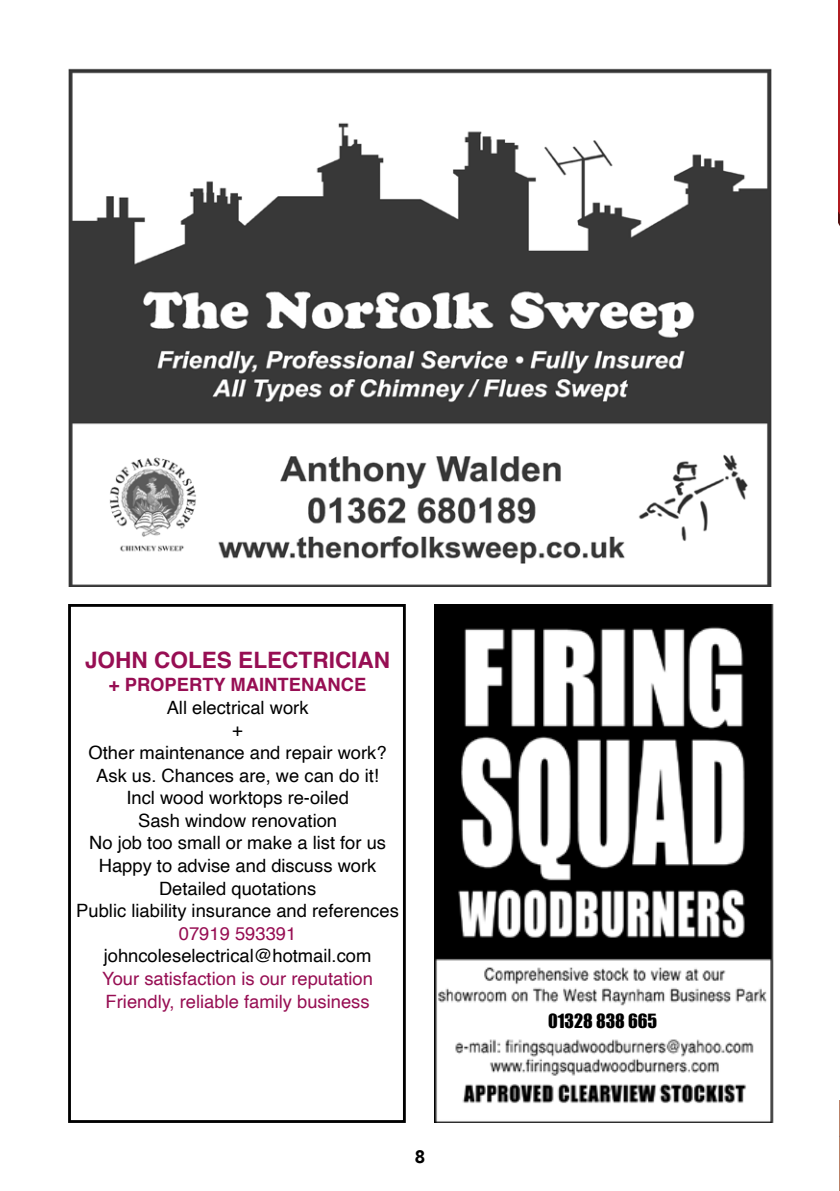
<style>
.page{position:relative;width:840px;height:1191px;background:#fff}
.page>*{position:absolute;margin:0;border:0;box-sizing:border-box;transform-origin:0 0}
.t1{font:700 22.6px "Helvetica";color:#970e53}
.t2{font:18.4px/22.6px "Helvetica";color:#000;text-align:center}
.t3{font:18.4px/22.6px "Helvetica";color:#970e53}
.t4{font:700 18.4px "Helvetica";color:#970e53}
.t5{font:18px "Impact";color:#000}
.t6{font:700 18px "Ebrima";color:#000}
</style>
<div class="page">
<img style="left:68px;top:68px;width:703px;height:519px">
<img style="left:434px;top:604px;width:340px;height:519px">
<div style="left:449px;top:1008px;width:306px;height:25px;background:#fff"></div>
<div style="left:68px;top:604px;width:337px;height:519px;border:3px solid #000"></div>
<svg style="left:838px;top:0;width:1px;height:225px"></svg>
<p class="t1" style="left:85px;top:641px;width:306px">JOHN COLES ELECTRICIAN</p>
<p class="t4" style="left:109px;top:670px;width:259px">+ PROPERTY MAINTENANCE</p>
<p class="t2" style="left:76px;top:696px;width:324px">All electrical work<br>+<br>Other maintenance and repair work?<br>Ask us. Chances are, we can do it!<br>Incl wood worktops re-oiled<br>Sash window renovation<br>No job too small or make a list for us<br>Happy to advise and discuss work<br>Detailed quotations<br>Public liability insurance and references</p>
<p class="t3" style="left:179px;top:922px;width:119px">07919 593391</p>
<p class="t2" style="left:104px;top:945px;width:269px">johncoleselectrical@hotmail.com</p>
<p class="t3" style="left:102px;top:967px;width:272px">Your satisfaction is our reputation<br>Friendly, reliable family business</p>
<p class="t6" style="left:414px;top:1142px;width:12px">8</p>
<p class="t5" style="left:547px;top:1007px;width:111px">01328 838 665</p>
</div>
